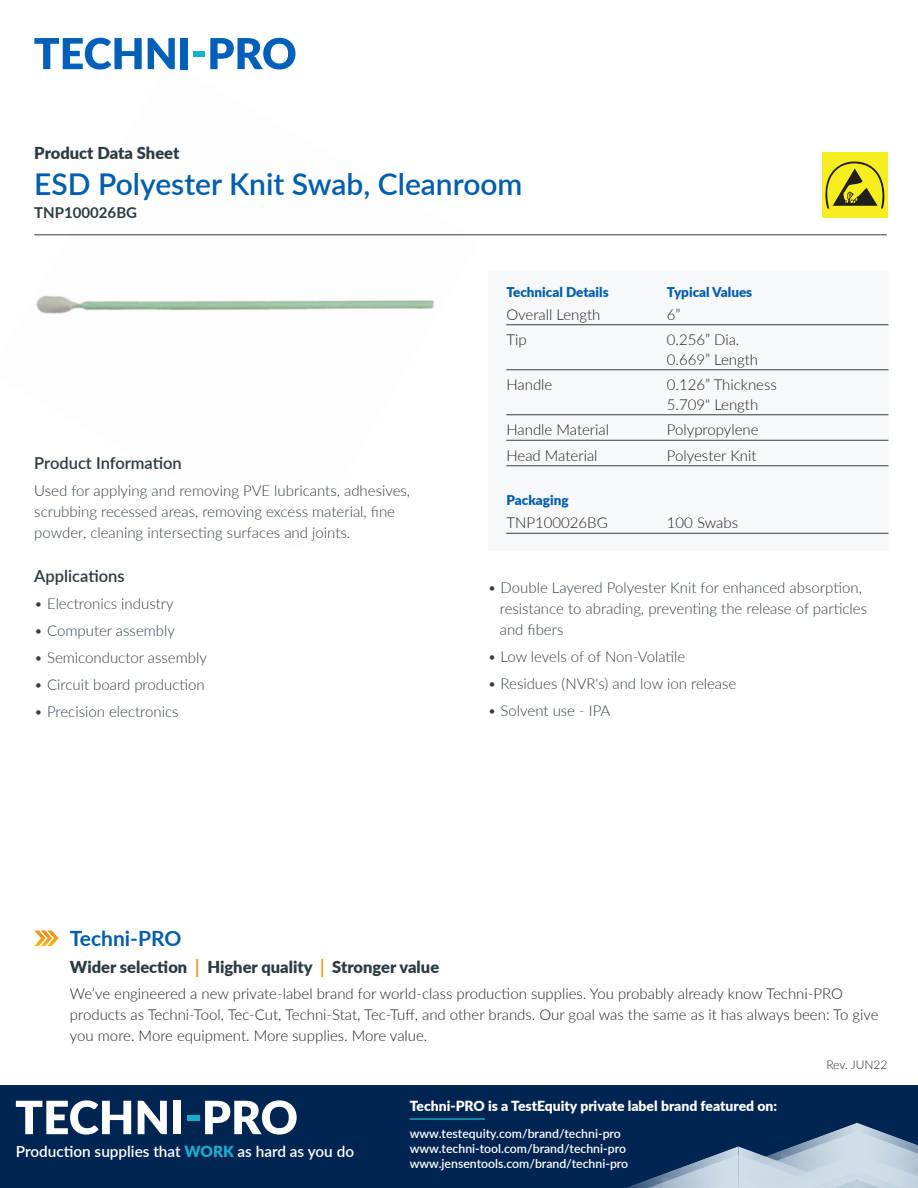
<style>
.page{position:relative;width:918px;height:1188px;background:#fff}
.page>*{position:absolute;margin:0;border:0;box-sizing:border-box;transform-origin:0 0}
.t1{font:600 30px "Lato";color:#015dad}
.t2{font:700 21px "Lato";color:#015dad}
.t3{font:900 16.5px "Lato";color:#2b3b44}
.t4{font:600 16.5px "Lato";color:#2b3b44}
.t5{font:600 15.3px "Lato";color:#fff}
.t6{font:300 15px/21px "Lato";color:#313e48}
.t7{font:300 15px/25.5px "Lato";color:#231f20}
.t8{font:700 15px "Lato";color:#2b3b44}
.t9{font:900 13.95px "Lato";color:#fff}
.t10{font:900 13.5px "Lato";color:#015dad}
.t11{font:600 12.3px/14.7px "Lato";color:#fff}
.t12{font:300 12px "Lato";color:#231f20}
.s1{color:#f7931d}
.s2{font-weight:900;color:#19aece}
</style>
<div class="page">
<img style="left:34px;top:62px;width:446px;height:252px">
<svg style="left:34px;top:38px;width:108px;height:32px"></svg>
<svg style="left:148px;top:38px;width:27px;height:31px"></svg>
<div style="left:181px;top:38px;width:7px;height:31px;background:#005fb9"></div>
<div style="left:193px;top:51px;width:12px;height:6px;background:#1bafcf"></div>
<svg style="left:210px;top:38px;width:85px;height:32px"></svg>
<hr style="left:34px;top:235px;width:853px;height:1px;background:#313e48">
<svg style="left:34px;top:930px;width:25px;height:16px"></svg>
<div style="left:0;top:1085px;width:918px;height:103px;background:#002553"></div>
<svg style="left:626px;top:1122px;width:292px;height:66px"></svg>
<hr style="left:410px;top:1118px;width:75px;height:2px;background:#1cb0ca">
<svg style="left:16px;top:1100px;width:115px;height:35px"></svg>
<svg style="left:138px;top:1101px;width:29px;height:33px"></svg>
<div style="left:173px;top:1101px;width:8px;height:33px;background:#fff"></div>
<div style="left:187px;top:1115px;width:12px;height:6px;background:#1baecc"></div>
<svg style="left:205px;top:1100px;width:92px;height:35px"></svg>
<div style="left:488px;top:270px;width:400px;height:281px;background:#f6f8fa"></div>
<hr style="left:506px;top:533px;width:382px;height:1px;background:#313e48">
<hr style="left:506px;top:325px;width:382px;height:1px;background:#313e48">
<hr style="left:506px;top:370px;width:382px;height:1px;background:#313e48">
<hr style="left:506px;top:440px;width:382px;height:1px;background:#313e48">
<hr style="left:506px;top:415px;width:382px;height:1px;background:#313e48">
<hr style="left:506px;top:466px;width:382px;height:1px;background:#313e48">
<div style="left:822px;top:152px;width:66px;height:66px;background:#f7ee1f"></div>
<svg style="left:825px;top:161px;width:60px;height:48px"></svg>
<p class="t3" style="left:34px;top:140px;width:147px">Product Data Sheet</p>
<h1 class="t1" style="left:34px;top:163px;width:490px">ESD Polyester Knit Swab, Cleanroom</h1>
<p class="t8" style="left:34px;top:201px;width:104px">TNP100026BG</p>
<p class="t10" style="left:506px;top:282px;width:104px">Technical Details</p>
<p class="t10" style="left:667px;top:282px;width:87px">Typical Values</p>
<p class="t4" style="left:34px;top:451px;width:149px">Product Information</p>
<p class="t6" style="left:34px;top:480px;width:377px">Used for applying and removing PVE lubricants, adhesives, scrubbing recessed areas, removing excess material, fine powder, cleaning intersecting surfaces and joints.</p>
<p class="t4" style="left:34px;top:564px;width:92px">Applications</p>
<p class="t6" style="left:34px;top:593px;width:141px">• Electronics industry</p>
<p class="t6" style="left:34px;top:620px;width:142px">• Computer assembly</p>
<p class="t6" style="left:34px;top:647px;width:174px">• Semiconductor assembly</p>
<p class="t6" style="left:34px;top:674px;width:172px">• Circuit board production</p>
<p class="t6" style="left:34px;top:701px;width:146px">• Precision electronics</p>
<p class="t7" style="left:506px;top:301px;width:96px">Overall Length<br>Tip</p>
<p class="t7" style="left:506px;top:372px;width:47px">Handle</p>
<p class="t7" style="left:506px;top:417px;width:104px">Handle Material<br>Head Material</p>
<p class="t7" style="left:667px;top:301px;width:74px">6”<br>0.256” Dia.</p>
<p class="t7" style="left:667px;top:346px;width:111px">0.669” Length<br>0.126” Thickness</p>
<p class="t7" style="left:667px;top:391px;width:93px;text-align:justify">5.709" Length Polypropylene Polyester Knit</p>
<p class="t10" style="left:506px;top:490px;width:64px">Packaging</p>
<p class="t7" style="left:506px;top:510px;width:103px">TNP100026BG</p>
<p class="t7" style="left:667px;top:510px;width:73px">100 Swabs</p>
<p class="t6" style="left:500px;top:576px;width:369px;text-indent:-12px">• Double Layered Polyester Knit for enhanced absorption, resistance to abrading, preventing the release of particles and fibers</p>
<p class="t6" style="left:488px;top:645px;width:199px">• Low levels of of Non-Volatile</p>
<p class="t6" style="left:488px;top:672px;width:250px">• Residues (NVR's) and low ion release</p>
<p class="t6" style="left:488px;top:699px;width:124px">• Solvent use - IPA</p>
<h2 class="t2" style="left:70px;top:923px;width:113px">Techni-PRO</h2>
<p class="t3" style="left:70px;top:955px;width:371px">Wider selection <span class="s1">│</span> Higher quality <span class="s1">│</span> Stronger value</p>
<p class="t7" style="left:70px;top:982px;width:810px;line-height:21px">We’ve engineered a new private-label brand for world-class production supplies. You probably already know Techni-PRO products as Techni-Tool, Tec-Cut, Techni-Stat, Tec-Tuff, and other brands. Our goal was the same as it has always been: To give you more. More equipment. More supplies. More value.</p>
<p class="t12" style="left:826px;top:1057px;width:63px">Rev. JUN22</p>
<p class="t5" style="left:16px;top:1140px;width:340px">Production supplies that <span class="s2">WORK</span> as hard as you do</p>
<p class="t9" style="left:410px;top:1095px;width:369px">Techni-PRO is a TestEquity private label brand featured on:</p>
<p class="t11" style="left:410px;top:1126px;width:220px">www.testequity.com/brand/techni-pro www.techni-tool.com/brand/techni-pro www.jensentools.com/brand/techni-pro</p>
</div>
